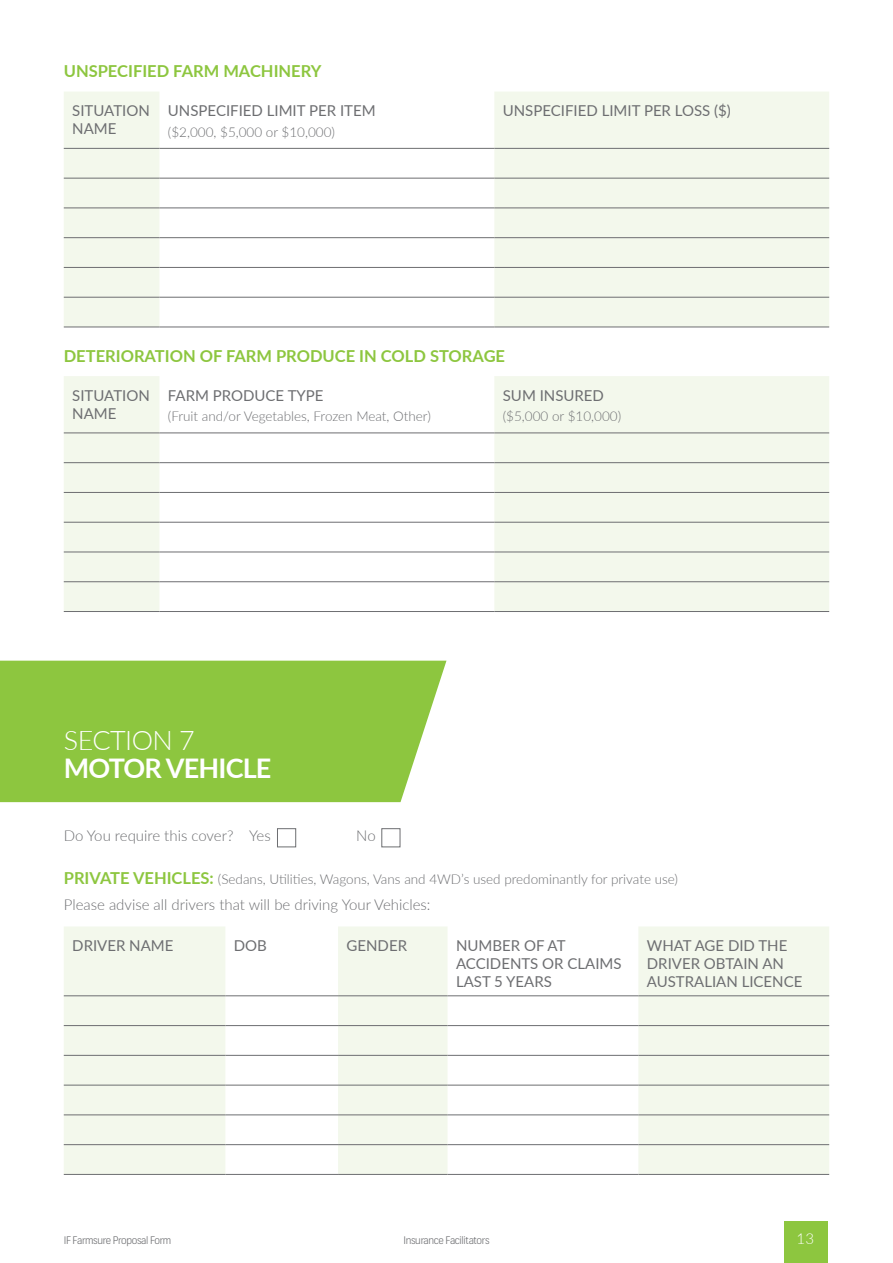
<style>
.page{position:relative;width:893px;height:1263px;background:#fff}
.page>*{position:absolute;margin:0;border:0;box-sizing:border-box;transform-origin:0 0}
.t1{font:700 27px "Lato";letter-spacing:-.03em;color:#fff}
.t2{font:300 27px "Lato";letter-spacing:-.02em;color:#fff}
.t3{font:700 16.5px "Lato";color:#8dc63f}
.t4{font:15px/18px "Lato";color:#6d6e71}
.t5{font:300 15px "Lato";color:#6d6e71}
.t6{font:300 15px "Lato";color:#fff}
.t7{font:300 13.5px "Lato";color:#6d6e71}
.t8{font:300 10.5px "Frank";letter-spacing:-.03em;color:#6d6e71}
.s1{font-weight:700;font-size:16.5px;color:#8dc63f}
</style>
<div class="page">
<div style="left:784px;top:1221px;width:44px;height:42px;background:#8dc63f"></div>
<svg style="left:64px;top:92px;width:765px;height:235px;fill:#f3f8ec"></svg>
<hr style="left:64px;top:148px;width:95px;height:1px;background:#6d6e71">
<hr style="left:159px;top:148px;width:335px;height:1px;background:#6d6e71">
<hr style="left:494px;top:148px;width:335px;height:1px;background:#6d6e71">
<hr style="left:64px;top:178px;width:95px;height:1px;background:#6d6e71">
<hr style="left:159px;top:178px;width:335px;height:1px;background:#6d6e71">
<hr style="left:494px;top:178px;width:335px;height:1px;background:#6d6e71">
<hr style="left:64px;top:208px;width:95px;height:1px;background:#6d6e71">
<hr style="left:159px;top:208px;width:335px;height:1px;background:#6d6e71">
<hr style="left:494px;top:208px;width:335px;height:1px;background:#6d6e71">
<hr style="left:64px;top:237px;width:95px;height:1px;background:#6d6e71">
<hr style="left:159px;top:237px;width:335px;height:1px;background:#6d6e71">
<hr style="left:494px;top:237px;width:335px;height:1px;background:#6d6e71">
<hr style="left:64px;top:267px;width:95px;height:1px;background:#6d6e71">
<hr style="left:159px;top:267px;width:335px;height:1px;background:#6d6e71">
<hr style="left:494px;top:267px;width:335px;height:1px;background:#6d6e71">
<hr style="left:64px;top:297px;width:95px;height:1px;background:#6d6e71">
<hr style="left:159px;top:297px;width:335px;height:1px;background:#6d6e71">
<hr style="left:494px;top:297px;width:335px;height:1px;background:#6d6e71">
<hr style="left:64px;top:327px;width:95px;height:1px;background:#6d6e71">
<hr style="left:159px;top:327px;width:335px;height:1px;background:#6d6e71">
<hr style="left:494px;top:327px;width:335px;height:1px;background:#6d6e71">
<svg style="left:64px;top:376px;width:765px;height:235px;fill:#f3f8ec"></svg>
<hr style="left:64px;top:433px;width:95px;height:1px;background:#6d6e71">
<hr style="left:159px;top:433px;width:335px;height:1px;background:#6d6e71">
<hr style="left:494px;top:433px;width:335px;height:1px;background:#6d6e71">
<hr style="left:64px;top:462px;width:95px;height:1px;background:#6d6e71">
<hr style="left:159px;top:462px;width:335px;height:1px;background:#6d6e71">
<hr style="left:494px;top:462px;width:335px;height:1px;background:#6d6e71">
<hr style="left:64px;top:492px;width:95px;height:1px;background:#6d6e71">
<hr style="left:159px;top:492px;width:335px;height:1px;background:#6d6e71">
<hr style="left:494px;top:492px;width:335px;height:1px;background:#6d6e71">
<hr style="left:64px;top:522px;width:95px;height:1px;background:#6d6e71">
<hr style="left:159px;top:522px;width:335px;height:1px;background:#6d6e71">
<hr style="left:494px;top:522px;width:335px;height:1px;background:#6d6e71">
<hr style="left:64px;top:552px;width:95px;height:1px;background:#6d6e71">
<hr style="left:159px;top:552px;width:335px;height:1px;background:#6d6e71">
<hr style="left:494px;top:552px;width:335px;height:1px;background:#6d6e71">
<hr style="left:64px;top:581px;width:95px;height:1px;background:#6d6e71">
<hr style="left:159px;top:581px;width:335px;height:1px;background:#6d6e71">
<hr style="left:494px;top:581px;width:335px;height:1px;background:#6d6e71">
<hr style="left:64px;top:611px;width:95px;height:1px;background:#6d6e71">
<hr style="left:159px;top:611px;width:335px;height:1px;background:#6d6e71">
<hr style="left:494px;top:611px;width:335px;height:1px;background:#6d6e71">
<div style="left:0;top:661px;width:446px;height:141px;background:#8dc63f"></div>
<div style="left:277px;top:828px;width:19px;height:19px;border:1px solid #6d6e71"></div>
<div style="left:382px;top:828px;width:18px;height:19px;border:1px solid #6d6e71"></div>
<svg style="left:64px;top:927px;width:765px;height:247px;fill:#f3f8ec"></svg>
<hr style="left:64px;top:995px;width:161px;height:1px;background:#6d6e71">
<hr style="left:225px;top:995px;width:113px;height:1px;background:#6d6e71">
<hr style="left:338px;top:995px;width:110px;height:1px;background:#6d6e71">
<hr style="left:448px;top:995px;width:190px;height:1px;background:#6d6e71">
<hr style="left:638px;top:995px;width:191px;height:1px;background:#6d6e71">
<hr style="left:64px;top:1025px;width:161px;height:1px;background:#6d6e71">
<hr style="left:225px;top:1025px;width:113px;height:1px;background:#6d6e71">
<hr style="left:338px;top:1025px;width:110px;height:1px;background:#6d6e71">
<hr style="left:448px;top:1025px;width:190px;height:1px;background:#6d6e71">
<hr style="left:638px;top:1025px;width:191px;height:1px;background:#6d6e71">
<hr style="left:64px;top:1055px;width:161px;height:1px;background:#6d6e71">
<hr style="left:225px;top:1055px;width:113px;height:1px;background:#6d6e71">
<hr style="left:338px;top:1055px;width:110px;height:1px;background:#6d6e71">
<hr style="left:448px;top:1055px;width:190px;height:1px;background:#6d6e71">
<hr style="left:638px;top:1055px;width:191px;height:1px;background:#6d6e71">
<hr style="left:64px;top:1085px;width:161px;height:1px;background:#6d6e71">
<hr style="left:225px;top:1085px;width:113px;height:1px;background:#6d6e71">
<hr style="left:338px;top:1085px;width:110px;height:1px;background:#6d6e71">
<hr style="left:448px;top:1085px;width:190px;height:1px;background:#6d6e71">
<hr style="left:638px;top:1085px;width:191px;height:1px;background:#6d6e71">
<hr style="left:64px;top:1114px;width:161px;height:1px;background:#6d6e71">
<hr style="left:225px;top:1114px;width:113px;height:1px;background:#6d6e71">
<hr style="left:338px;top:1114px;width:110px;height:1px;background:#6d6e71">
<hr style="left:448px;top:1114px;width:190px;height:1px;background:#6d6e71">
<hr style="left:638px;top:1114px;width:191px;height:1px;background:#6d6e71">
<hr style="left:64px;top:1144px;width:161px;height:1px;background:#6d6e71">
<hr style="left:225px;top:1144px;width:113px;height:1px;background:#6d6e71">
<hr style="left:338px;top:1144px;width:110px;height:1px;background:#6d6e71">
<hr style="left:448px;top:1144px;width:190px;height:1px;background:#6d6e71">
<hr style="left:638px;top:1144px;width:191px;height:1px;background:#6d6e71">
<hr style="left:64px;top:1174px;width:161px;height:1px;background:#6d6e71">
<hr style="left:225px;top:1174px;width:113px;height:1px;background:#6d6e71">
<hr style="left:338px;top:1174px;width:110px;height:1px;background:#6d6e71">
<hr style="left:448px;top:1174px;width:190px;height:1px;background:#6d6e71">
<hr style="left:638px;top:1174px;width:191px;height:1px;background:#6d6e71">
<p class="t3" style="left:64px;top:59px;width:259px">UNSPECIFIED FARM MACHINERY</p>
<p class="t4" style="left:72px;top:101px;width:79px">SITUATION<br>NAME</p>
<p class="t4" style="left:168px;top:101px;width:209px">UNSPECIFIED LIMIT PER ITEM</p>
<p class="t7" style="left:168px;top:123px;width:169px">($2,000, $5,000 or $10,000)</p>
<p class="t4" style="left:503px;top:101px;width:230px">UNSPECIFIED LIMIT PER LOSS ($)</p>
<p class="t3" style="left:64px;top:343px;width:443px">DETERIORATION OF FARM PRODUCE IN COLD STORAGE</p>
<p class="t4" style="left:72px;top:386px;width:79px">SITUATION<br>NAME</p>
<p class="t4" style="left:168px;top:386px;width:157px">FARM PRODUCE TYPE</p>
<p class="t4" style="left:503px;top:386px;width:103px">SUM INSURED</p>
<p class="t7" style="left:503px;top:407px;width:120px">($5,000 or $10,000)</p>
<p class="t7" style="left:168px;top:407px;width:264px">(Fruit and/or Vegetables, Frozen Meat, Other)</p>
<h1 class="t2" style="left:64px;top:721px;width:132px">SECTION 7</h1>
<h1 class="t1" style="left:64px;top:748px;width:209px">MOTOR VEHICLE</h1>
<p class="t5" style="left:64px;top:825px;width:209px">Do You require this cover? Yes</p>
<p class="t5" style="left:356px;top:825px;width:21px">No</p>
<p class="t7" style="left:64px;top:869px;width:616px"><span class="s1">PRIVATE VEHICLES:</span> (Sedans, Utilities, Wagons, Vans and 4WD’s used predominantly for private use)</p>
<p class="t5" style="left:64px;top:894px;width:368px">Please advise all drivers that will be driving Your Vehicles:</p>
<p class="t4" style="left:72px;top:936px;width:103px">DRIVER NAME</p>
<p class="t4" style="left:234px;top:936px;width:35px">DOB</p>
<p class="t4" style="left:347px;top:936px;width:62px">GENDER</p>
<p class="t4" style="left:456px;top:936px;width:167px">NUMBER OF AT<br>ACCIDENTS OR CLAIMS<br>LAST 5 YEARS</p>
<p class="t4" style="left:647px;top:936px;width:157px">WHAT AGE DID THE<br>DRIVER OBTAIN AN<br>AUSTRALIAN LICENCE</p>
<p class="t8" style="left:64px;top:1234px;width:109px">IF Farmsure Proposal Form</p>
<p class="t8" style="left:403px;top:1234px;width:88px">Insurance Facilitators</p>
<p class="t6" style="left:797px;top:1228px;width:19px">13</p>
</div>
